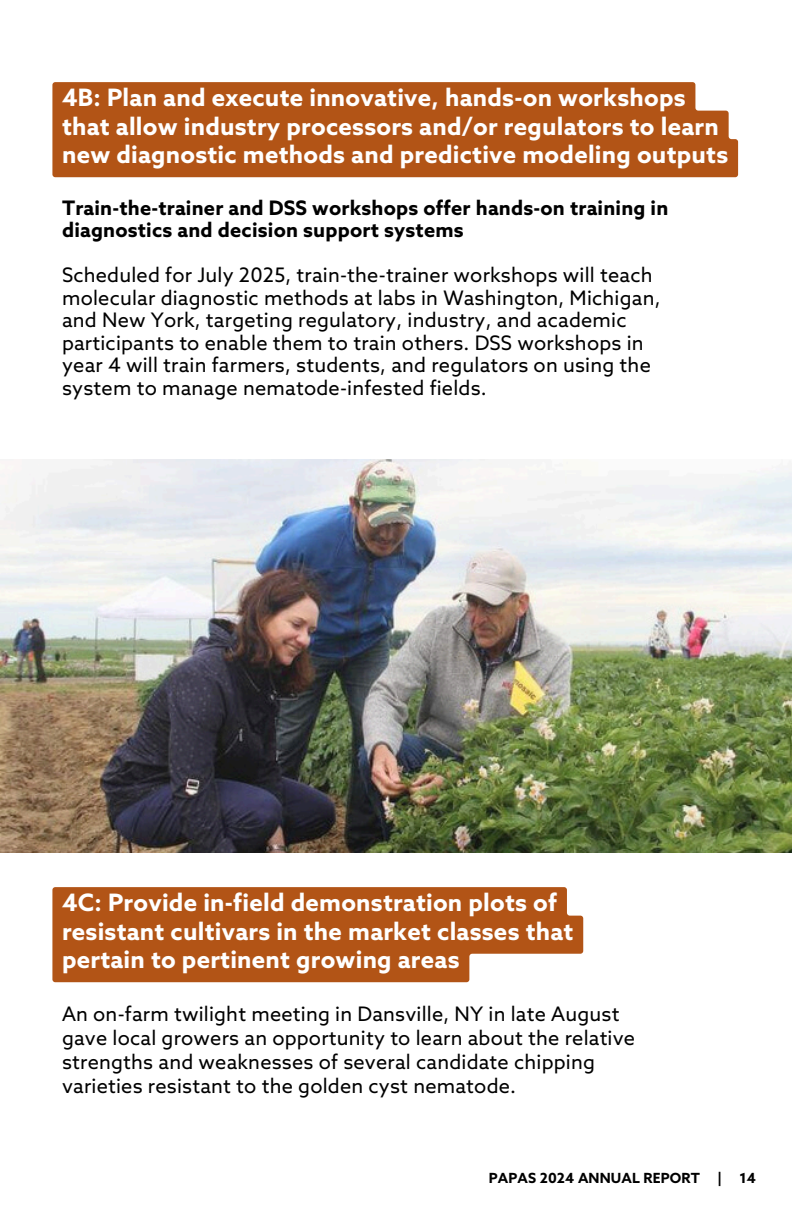
<style>
.page{position:relative;width:792px;height:1224px;background:#fff}
.page>*{position:absolute;margin:0;border:0;box-sizing:border-box;transform-origin:0 0}
.t1{font:700 24px/28.4px "Azo Sans";letter-spacing:.01em;color:#fff}
.t2{font:20px/22.4px "Azo Sans";letter-spacing:.01em;color:#000}
.t3{font:700 20px/22.4px "Azo Sans";letter-spacing:.01em;color:#000}
.t4{font:700 14px "Azo Sans";letter-spacing:.01em;color:#000}
</style>
<div class="page">
<img style="left:0;top:460px;width:792px;height:393px">
<svg style="left:52px;top:887px;width:531px;height:95px;background:#b76027"></svg>
<div style="left:52px;top:82px;width:686px;height:95px;background:#b25416"></div>
<p class="t1" style="left:62px;top:86px;width:668px">4B: Plan and execute innovative, hands-on workshops that allow industry processors and/or regulators to learn new diagnostic methods and predictive modeling outputs</p>
<h2 class="t3" style="left:62px;top:198px;width:608px">Train-the-trainer and DSS workshops offer hands-on training in diagnostics and decision support systems</h2>
<h3 class="t2" style="left:62px;top:266px;width:600px">Scheduled for July 2025, train-the-trainer workshops will teach molecular diagnostic methods at labs in Washington, Michigan, and New York, targeting regulatory, industry, and academic participants to enable them to train others. DSS workshops in year 4 will train farmers, students, and regulators on using the system to manage nematode-infested fields.</h3>
<h1 class="t1" style="left:62px;top:891px;width:513px">4C: Provide in-field demonstration plots of resistant cultivars in the market classes that pertain to pertinent growing areas</h1>
<h1 class="t2" style="left:62px;top:1003px;width:575px;line-height:24px">An on-farm twilight meeting in Dansville, NY in late August gave local growers an opportunity to learn about the relative strengths and weaknesses of several candidate chipping varieties resistant to the golden cyst nematode.</h1>
<h3 class="t4" style="left:489px;top:1171px;width:269px">PAPAS 2024 ANNUAL REPORT | 14</h3>
</div>
